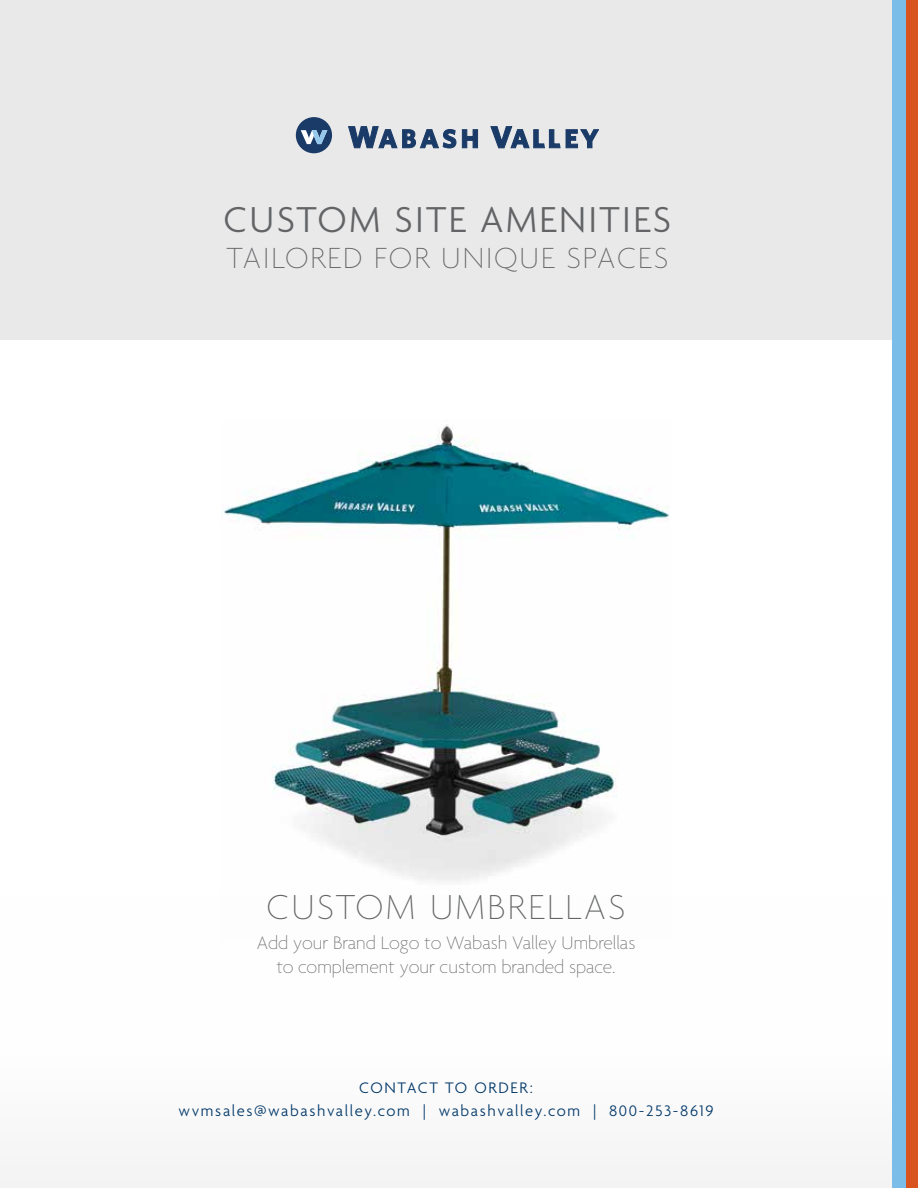
<style>
.page{position:relative;width:918px;height:1188px;background:#fff}
.page>*{position:absolute;margin:0;border:0;box-sizing:border-box;transform-origin:0 0}
.t1{font:300 39px "Agenda";letter-spacing:.06em;color:#636466}
.t2{font:100 37.5px "Agenda";letter-spacing:.06em;color:#636466}
.t3{font:100 31.5px "Agenda";letter-spacing:.06em;color:#636466}
.t4{font:100 19.5px/24px "Agenda";color:#636466;text-align:center}
.t5{font:300 16.5px/22.5px "Agenda";letter-spacing:.1em;color:#003768;text-align:center}
</style>
<div class="page">
<img style="left:223px;top:425px;width:446px;height:456px">
<div style="left:0;top:0;width:918px;height:339px;background:#e9e9ea"></div>
<svg style="left:348px;top:126px;width:108px;height:22px"></svg>
<svg style="left:462px;top:129px;width:16px;height:19px"></svg>
<svg style="left:490px;top:126px;width:109px;height:23px"></svg>
<div style="left:296px;top:117px;width:36px;height:36px;background:#1a3a67;border-radius:50%"></div>
<svg style="left:301px;top:130px;width:26px;height:14px"></svg>
<div style="left:906px;top:0;width:12px;height:1188px;background:#d9531e"></div>
<div style="left:892px;top:0;width:14px;height:1188px;background:#79bde8"></div>
<h1 class="t1" style="left:224px;top:198px;width:449px">CUSTOM SITE AMENITIES</h1>
<h3 class="t3" style="left:227px;top:241px;width:443px">TAILORED FOR UNIQUE SPACES</h3>
<h2 class="t2" style="left:267px;top:887px;width:360px">CUSTOM UMBRELLAS</h2>
<p class="t4" style="left:257px;top:932px;width:380px">Add your Brand Logo to Wabash Valley Umbrellas to complement your custom branded space.</p>
<p class="t5" style="left:178px;top:1077px;width:537px">CONTACT TO ORDER:<br>wvmsales@wabashvalley.com | wabashvalley.com | 800-253-8619</p>
</div>
